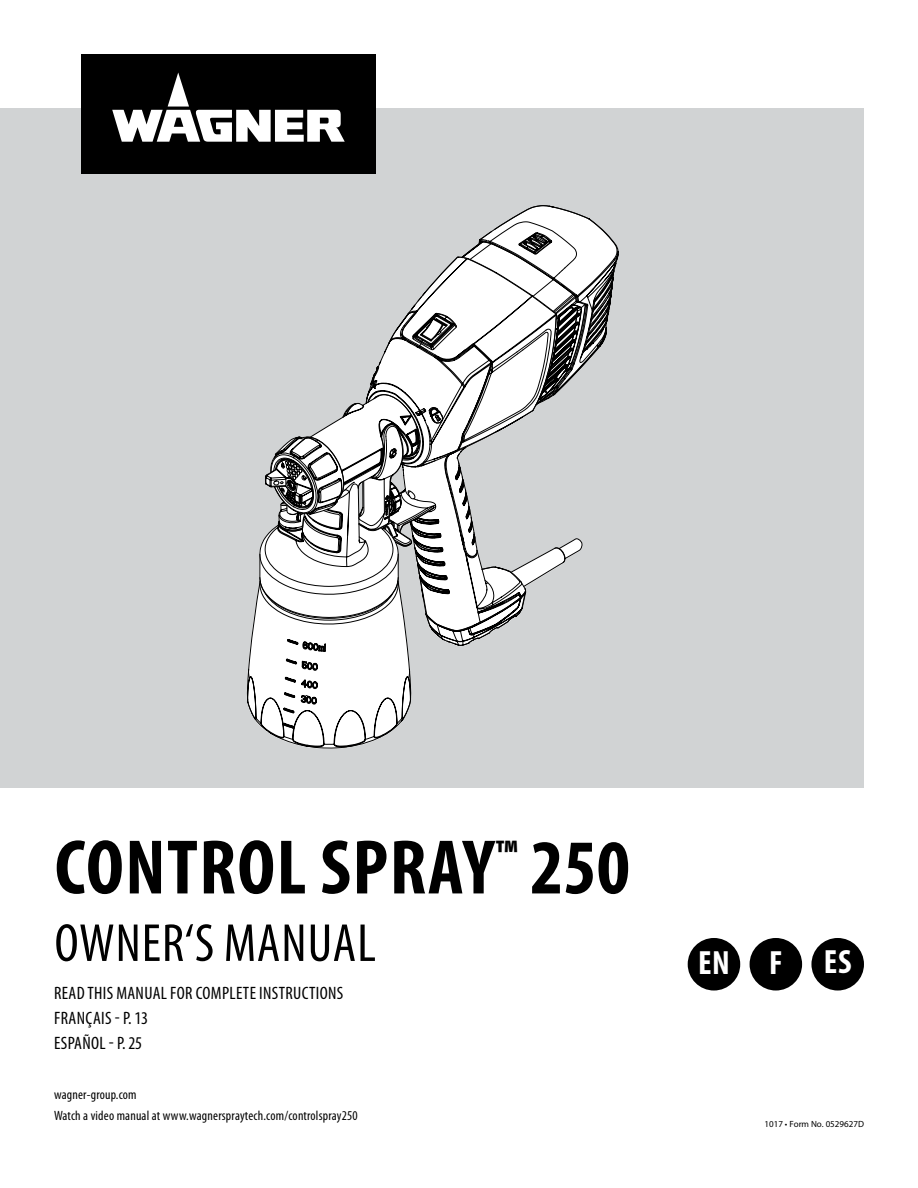
<style>
.page{position:relative;width:918px;height:1188px;background:#fff}
.page>*{position:absolute;margin:0;border:0;box-sizing:border-box;transform-origin:0 0}
.t1{font:700 condensed 78px "Myriad Pro";letter-spacing:.02em;color:#000}
.t2{font:condensed 54px "Myriad Pro";letter-spacing:.02em;color:#000}
.t3{font:700 condensed 33.75px "Myriad Pro";color:#fff}
.t4{font:condensed 18px/24.8px "Myriad Pro";letter-spacing:.02em;color:#000}
.t5{font:condensed 13.5px/21.8px "Myriad Pro";letter-spacing:.015em;color:#000}
.t6{font:9px "Myriad Pro";color:#000}
</style>
<div class="page">
<div style="left:0;top:108px;width:864px;height:679px;background:#d1d3d4"></div>
<div style="left:81px;top:54px;width:295px;height:120px;background:#000"></div>
<svg style="left:112px;top:73px;width:233px;height:69px"></svg>
<div style="left:688px;top:938px;width:52px;height:53px;background:#000;border-radius:50%"></div>
<div style="left:811px;top:938px;width:53px;height:53px;background:#000;border-radius:50%"></div>
<div style="left:750px;top:938px;width:52px;height:53px;background:#000;border-radius:50%"></div>
<svg style="left:247px;top:205px;width:372px;height:544px"></svg>
<h1 class="t1" style="left:55px;top:819px;width:577px">CONTROL SPRAY<sup>™</sup> 250</h1>
<h2 class="t2" style="left:55px;top:910px;width:323px">Owner‘s manual</h2>
<h3 class="t4" style="left:54px;top:981px;width:291px">read this manual for complete instructions<br>FRAN</h3>
<h3 class="t4" style="left:54px;top:1005px;width:96px;text-indent:31px">Çais - P. 13 espaÑol - p. 25</h3>
<p class="t5" style="left:54px;top:1083px;width:305px">wagner-group.com<br>Watch a video manual at www.wagnerspraytech.com/controlspray250</p>
<h3 class="t3" style="left:698px;top:942px;width:29px">EN</h3>
<h3 class="t3" style="left:769px;top:941px;width:82px">F ES</h3>
<p class="t6" style="left:765px;top:1119px;width:101px">1017 • Form No. 0529627D</p>
</div>
